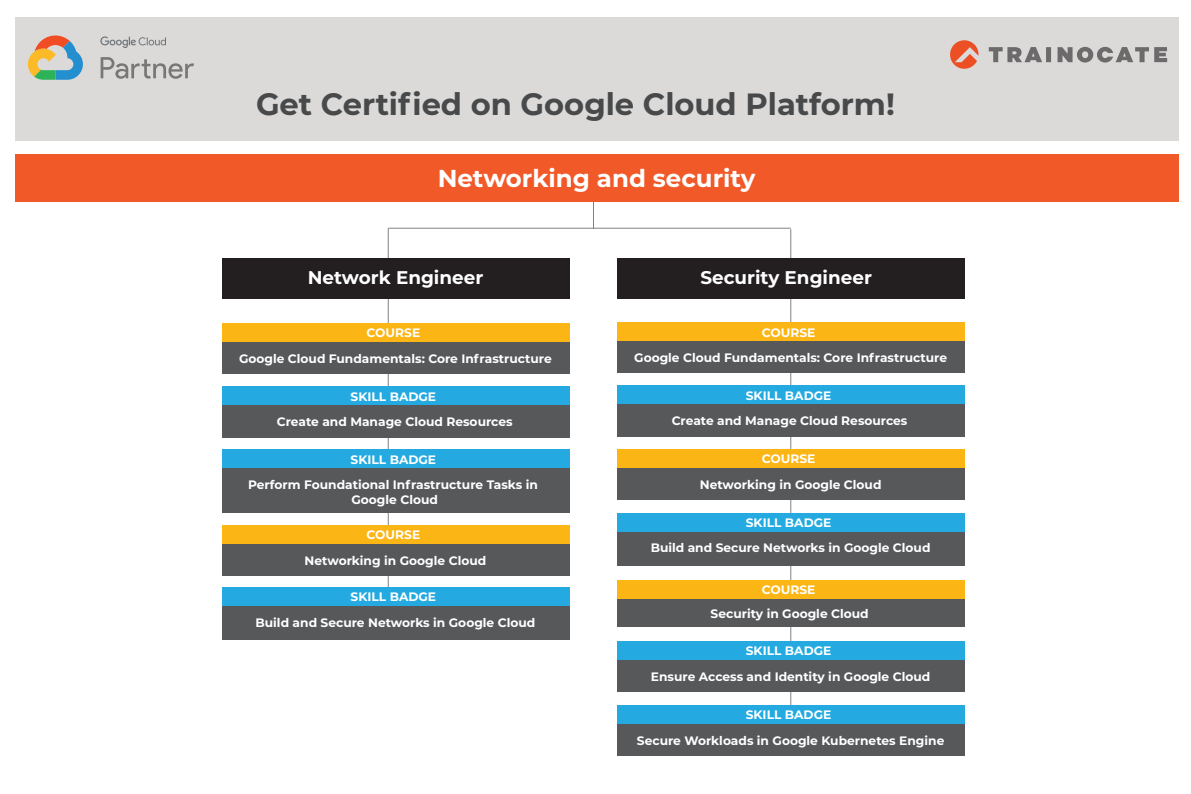
<style>
.page{position:relative;width:1191px;height:794px;background:#fff}
.page>*{position:absolute;margin:0;border:0;box-sizing:border-box;transform-origin:0 0}
.t1{font:700 30.6px "Montserrat";color:#48494a}
.t2{font:700 24.5px "Montserrat";color:#fff}
.t3{font:700 18.4px "Montserrat";color:#fff}
.t4{font:700 12.2px/14.7px "Montserrat";color:#fff;text-align:center}
</style>
<div class="page">
<div style="left:15px;top:17px;width:1163px;height:124px;background:#dbdad9"></div>
<svg style="left:100px;top:36px;width:66px;height:12px"></svg>
<svg style="left:28px;top:36px;width:55px;height:44px"></svg>
<svg style="left:101px;top:57px;width:93px;height:22px"></svg>
<svg style="left:950px;top:40px;width:28px;height:29px"></svg>
<svg style="left:988px;top:47px;width:179px;height:16px"></svg>
<hr style="left:593px;top:188px;width:1px;height:41px;background:#808285">
<hr style="left:790px;top:229px;width:1px;height:524px;background:#808285">
<hr style="left:388px;top:228px;width:1px;height:390px;background:#808285">
<div style="left:15px;top:155px;width:1163px;height:47px;background:#f15929"></div>
<div style="left:222px;top:258px;width:347px;height:40px;background:#231f20"></div>
<div style="left:617px;top:258px;width:347px;height:40px;background:#231f20"></div>
<div style="left:222px;top:323px;width:347px;height:51px;background:#57585a"></div>
<div style="left:222px;top:323px;width:347px;height:18px;background:#fbb515"></div>
<div style="left:222px;top:387px;width:347px;height:50px;background:#57585a"></div>
<div style="left:222px;top:387px;width:347px;height:18px;background:#24aae1"></div>
<div style="left:222px;top:450px;width:347px;height:63px;background:#57585a"></div>
<div style="left:222px;top:450px;width:347px;height:18px;background:#24aae1"></div>
<div style="left:222px;top:526px;width:347px;height:50px;background:#57585a"></div>
<div style="left:222px;top:526px;width:347px;height:18px;background:#fbb515"></div>
<div style="left:222px;top:588px;width:347px;height:52px;background:#57585a"></div>
<div style="left:222px;top:588px;width:347px;height:18px;background:#24aae1"></div>
<div style="left:617px;top:323px;width:347px;height:50px;background:#57585a"></div>
<div style="left:617px;top:323px;width:347px;height:18px;background:#fbb515"></div>
<div style="left:617px;top:386px;width:347px;height:50px;background:#57585a"></div>
<div style="left:617px;top:386px;width:347px;height:18px;background:#24aae1"></div>
<div style="left:617px;top:450px;width:347px;height:50px;background:#57585a"></div>
<div style="left:617px;top:450px;width:347px;height:18px;background:#fbb515"></div>
<div style="left:617px;top:513px;width:347px;height:52px;background:#57585a"></div>
<div style="left:617px;top:513px;width:347px;height:18px;background:#24aae1"></div>
<div style="left:617px;top:580px;width:347px;height:47px;background:#57585a"></div>
<div style="left:617px;top:580px;width:347px;height:18px;background:#fbb515"></div>
<div style="left:617px;top:642px;width:347px;height:50px;background:#57585a"></div>
<div style="left:617px;top:642px;width:347px;height:18px;background:#24aae1"></div>
<div style="left:617px;top:705px;width:347px;height:50px;background:#57585a"></div>
<div style="left:617px;top:705px;width:347px;height:18px;background:#24aae1"></div>
<hr style="left:388px;top:228px;width:402px;height:1px;background:#808285">
<h1 class="t1" style="left:256px;top:82px;width:640px">Get Certified on Google Cloud Platform!</h1>
<h2 class="t2" style="left:438px;top:160px;width:319px">Networking and security</h2>
<h3 class="t3" style="left:308px;top:265px;width:177px">Network Engineer</h3>
<h3 class="t3" style="left:700px;top:265px;width:173px">Security Engineer</h3>
<p class="t4" style="left:366px;top:325px;width:55px">COURSE</p>
<p class="t4" style="left:239px;top:351px;width:314px">Google Cloud Fundamentals: Core Infrastructure</p>
<p class="t4" style="left:350px;top:388px;width:87px">SKILL BADGE</p>
<p class="t4" style="left:277px;top:414px;width:237px">Create and Manage Cloud Resources</p>
<p class="t4" style="left:350px;top:451px;width:87px">SKILL BADGE</p>
<p class="t4" style="left:248px;top:477px;width:291px">Perform Foundational Infrastructure Tasks in<br>Google Cloud</p>
<p class="t4" style="left:366px;top:527px;width:55px">COURSE</p>
<p class="t4" style="left:304px;top:553px;width:183px">Networking in Google Cloud</p>
<p class="t4" style="left:350px;top:589px;width:87px">SKILL BADGE</p>
<p class="t4" style="left:255px;top:615px;width:281px">Build and Secure Networks in Google Cloud</p>
<p class="t4" style="left:761px;top:324px;width:55px">COURSE</p>
<p class="t4" style="left:634px;top:350px;width:314px">Google Cloud Fundamentals: Core Infrastructure</p>
<p class="t4" style="left:746px;top:387px;width:87px">SKILL BADGE</p>
<p class="t4" style="left:671px;top:413px;width:237px">Create and Manage Cloud Resources</p>
<p class="t4" style="left:761px;top:451px;width:55px">COURSE</p>
<p class="t4" style="left:700px;top:477px;width:183px">Networking in Google Cloud</p>
<p class="t4" style="left:746px;top:515px;width:87px">SKILL BADGE</p>
<p class="t4" style="left:650px;top:539px;width:281px">Build and Secure Networks in Google Cloud</p>
<p class="t4" style="left:761px;top:582px;width:55px">COURSE</p>
<p class="t4" style="left:710px;top:605px;width:160px">Security in Google Cloud</p>
<p class="t4" style="left:746px;top:643px;width:87px">SKILL BADGE</p>
<p class="t4" style="left:651px;top:669px;width:281px">Ensure Access and Identity in Google Cloud</p>
<p class="t4" style="left:746px;top:707px;width:87px">SKILL BADGE</p>
<p class="t4" style="left:637px;top:732px;width:309px">Secure Workloads in Google Kubernetes Engine</p>
</div>
